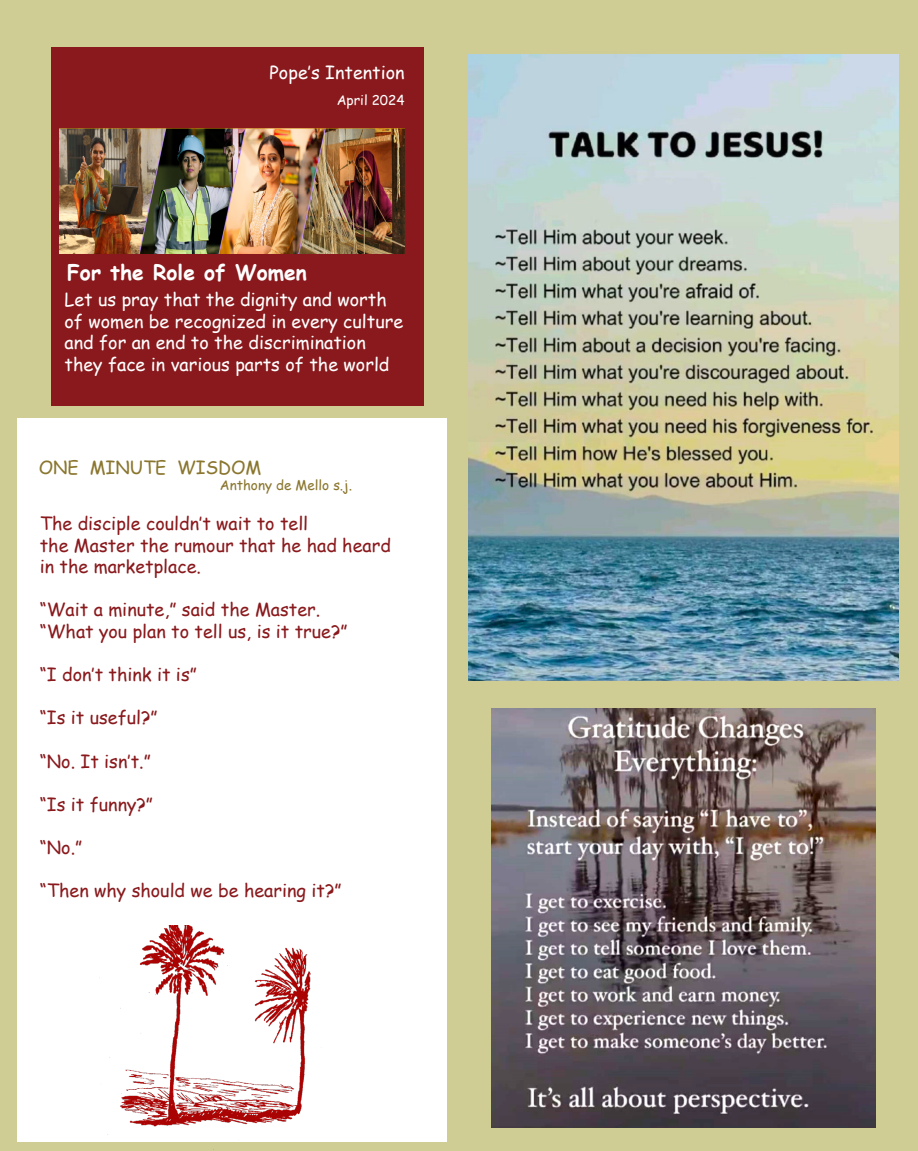
<style>
.page{position:relative;width:918px;height:1151px;background:#fff}
.page>*{position:absolute;margin:0;border:0;box-sizing:border-box;transform-origin:0 0}
.t1{font:700 21px "Comic Sans MS";color:#fff}
.t2{font:18px/21.6px "Comic Sans MS";color:#89191c}
.t3{font:18px/21.6px "Comic Sans MS";color:#fff}
.t4{font:18px "Comic Sans MS";color:#8a762e}
.t5{font:13.5px "Comic Sans MS";color:#8a762e}
.t6{font:13.5px "Comic Sans MS";color:#fff}
</style>
<div class="page">
<div style="left:0;top:0;width:918px;height:1150px;background:#cfcd94"></div>
<img style="left:491px;top:708px;width:385px;height:419px">
<img style="left:469px;top:54px;width:429px;height:626px">
<div style="left:51px;top:47px;width:372px;height:358px;background:#89191c"></div>
<img style="left:59px;top:129px;width:346px;height:125px">
<div style="left:17px;top:418px;width:430px;height:723px;background:#fff"></div>
<img style="left:98px;top:925px;width:226px;height:225px">
<p class="t3" style="left:270px;top:61px;width:137px">Pope’s Intention</p>
<p class="t6" style="left:337px;top:90px;width:70px">April 2024</p>
<p class="t1" style="left:67px;top:257px;width:241px">For the Role of Women</p>
<p class="t3" style="left:65px;top:288px;width:340px">Let us pray that the dignity and worth of women be recognized in every culture and for an end to the discrimination they face in various parts of the world</p>
<p class="t4" style="left:39px;top:454px;width:224px">ONE MINUTE WISDOM</p>
<p class="t5" style="left:220px;top:475px;width:134px">Anthony de Mello s.j.</p>
<p class="t2" style="left:40px;top:512px;width:353px">The disciple couldn’t wait to tell<br>the Master the rumour that he had heard in the marketplace.</p>
<p class="t2" style="left:40px;top:598px;width:309px">“Wait a minute,” said the Master. “What you plan to tell us, is it true?”</p>
<p class="t2" style="left:40px;top:663px;width:159px">“I don’t think it is”</p>
<p class="t2" style="left:40px;top:706px;width:119px">“Is it useful?”</p>
<p class="t2" style="left:40px;top:749px;width:112px">“No. It isn’t.”</p>
<p class="t2" style="left:40px;top:792px;width:115px">“Is it funny?”</p>
<p class="t2" style="left:40px;top:836px;width:44px">“No.”</p>
<p class="t2" style="left:40px;top:879px;width:303px">“Then why should we be hearing it?”</p>
</div>
